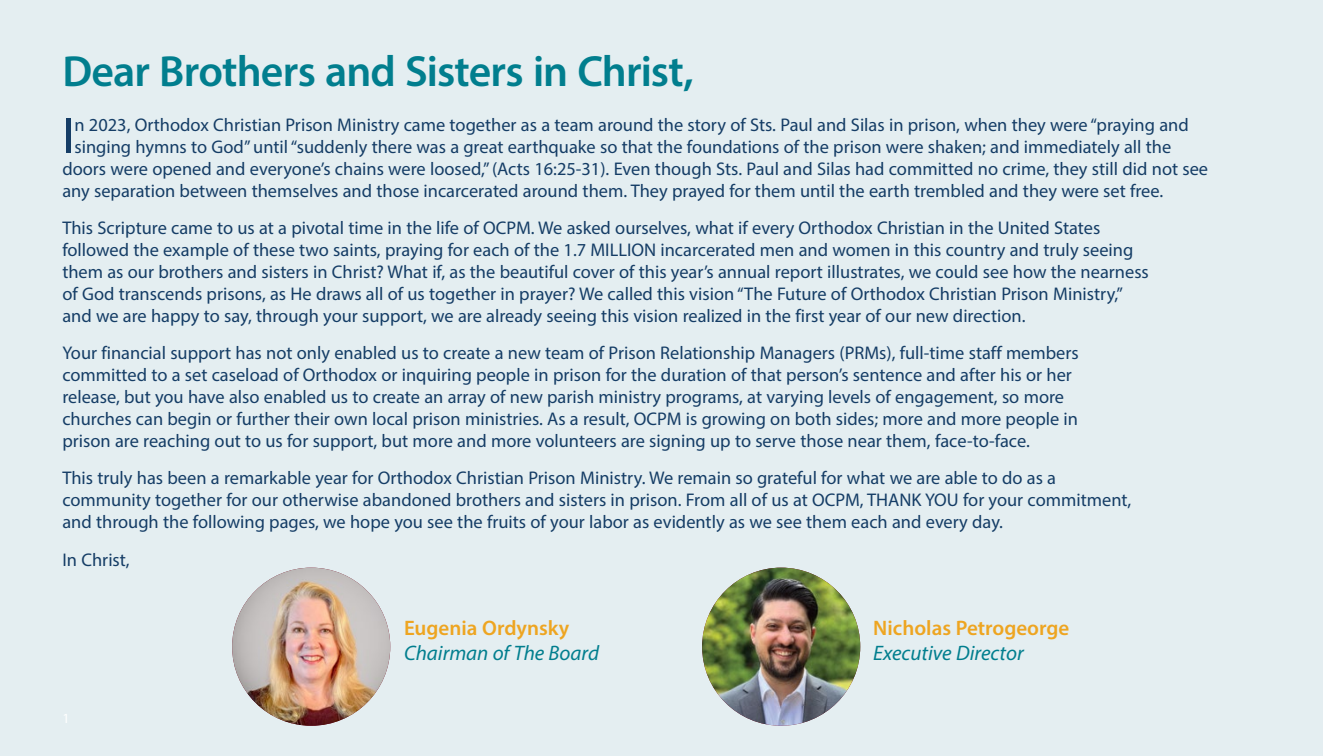
<style>
.page{position:relative;width:1323px;height:756px;background:#e4eef1}
.page>*{position:absolute;margin:0;border:0;box-sizing:border-box;transform-origin:0 0}
.t1{font:50.75px "Myriad Pro";color:#153d66}
.t2{font:600 43.75px "Myriad Pro";letter-spacing:-.02em;color:#017e8e}
.t3{font:italic 21px "Myriad Pro";color:#017e8e}
.t4{font:600 21px "Myriad Pro";color:#eea521}
.t5{font:18.38px/21.9px "Myriad Pro";color:#153d66}
.t6{font:14px "Myriad Pro";color:#fff}
</style>
<div class="page">
<img style="left:702px;top:568px;width:158px;height:158px;border-radius:79px">
<img style="left:232px;top:568px;width:158px;height:158px;border-radius:79px">
<h2 class="t2" style="left:62px;top:43px;width:633px">Dear Brothers and Sisters in Christ,</h2>
<h1 class="t1" style="left:62px;top:105px;width:14px">I</h1>
<p class="t5" style="left:75px;top:114px;width:1116px">n 2023, Orthodox Christian Prison Ministry came together as a team around the story of Sts. Paul and Silas in prison, when they were “praying and</p>
<p class="t5" style="left:75px;top:136px;width:1098px">singing hymns to God” until “suddenly there was a great earthquake so that the foundations of the prison were shaken; and immediately all the</p>
<p class="t5" style="left:62px;top:157px;width:1147px">doors were opened and everyone’s chains were loosed,” (Acts 16:25-31). Even though Sts. Paul and Silas had committed no crime, they still did not see</p>
<p class="t5" style="left:62px;top:179px;width:1102px">any separation between themselves and those incarcerated around them. They prayed for them until the earth trembled and they were set free.</p>
<p class="t5" style="left:62px;top:217px;width:1088px">This Scripture came to us at a pivotal time in the life of OCPM. We asked ourselves, what if every Orthodox Christian in the United States followed the example of these two saints, praying for each of the 1.7 MILLION incarcerated men and women in this country and truly seeing them as our brothers and sisters in Christ? What if, as the beautiful cover of this year’s annual report illustrates, we could see how the nearness of God transcends prisons, as He draws all of us together in prayer? We called this vision “The Future of Orthodox Christian Prison Ministry,” and we are happy to say, through your support, we are already seeing this vision realized in the first year of our new direction.</p>
<p class="t5" style="left:62px;top:342px;width:1018px">Your financial support has not only enabled us to create a new team of Prison Relationship Managers (PRMs), full-time staff members committed to a set caseload of Orthodox or inquiring people in prison for the duration of that person’s sentence and after his or her release, but you have also enabled us to create an array of new parish ministry programs, at varying levels of engagement, so more churches can begin or further their own local prison ministries. As a result, OCPM is growing on both sides; more and more people in prison are reaching out to us for support, but more and more volunteers are signing up to serve those near them, face-to-face.</p>
<p class="t5" style="left:62px;top:467px;width:1070px">This truly has been a remarkable year for Orthodox Christian Prison Ministry. We remain so grateful for what we are able to do as a community together for our otherwise abandoned brothers and sisters in prison. From all of us at OCPM, THANK YOU for your commitment, and through the following pages, we hope you see the fruits of your labor as evidently as we see them each and every day.</p>
<p class="t5" style="left:62px;top:548px;width:69px">In Christ,</p>
<p class="t6" style="left:62px;top:710px;width:9px">1</p>
<p class="t4" style="left:404px;top:615px;width:167px">Eugenia Ordynsky</p>
<p class="t3" style="left:404px;top:640px;width:197px">Chairman of The Board</p>
<p class="t4" style="left:873px;top:615px;width:198px">Nicholas Petrogeorge</p>
<p class="t3" style="left:873px;top:640px;width:152px">Executive Director</p>
</div>
